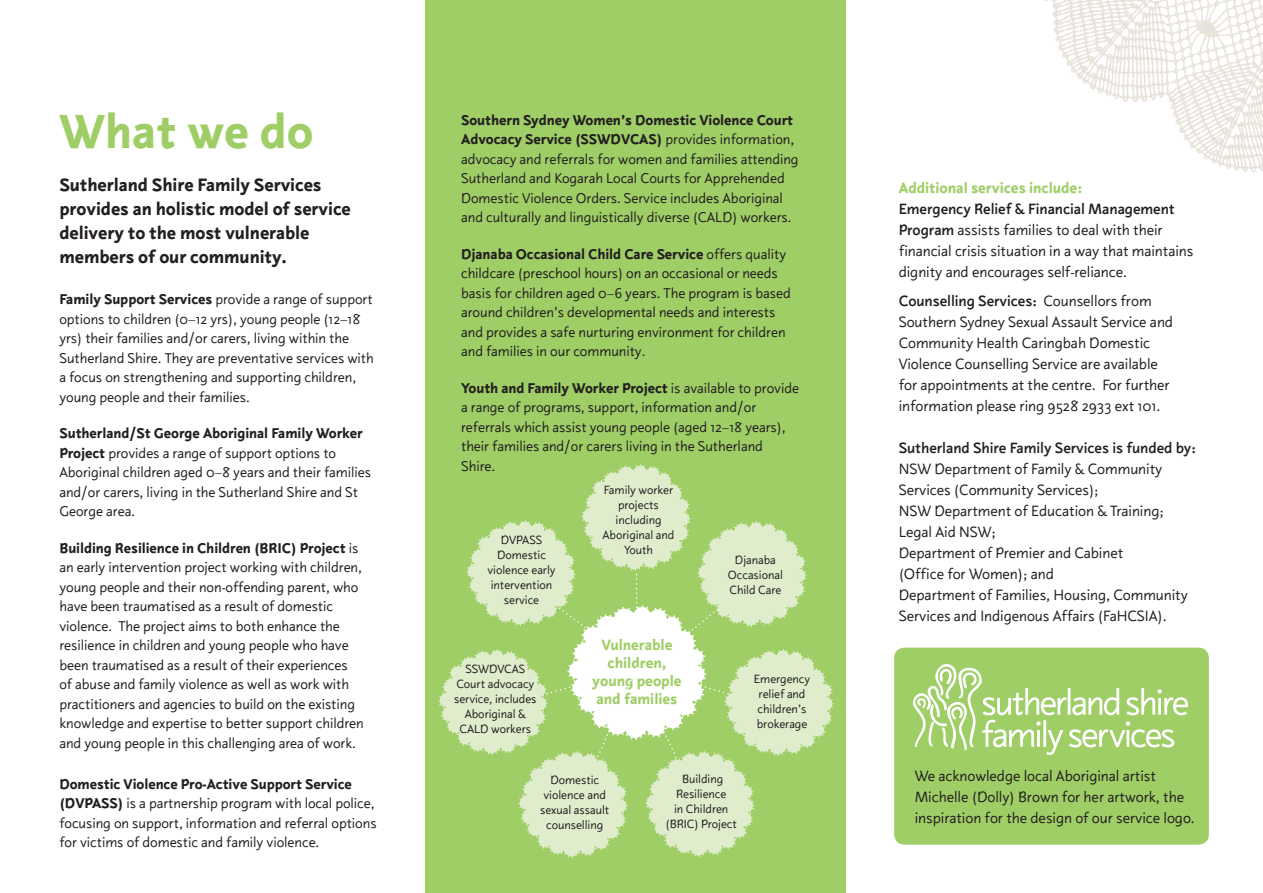
<style>
.page{position:relative;width:1263px;height:893px;background:#fff}
.page>*{position:absolute;margin:0;border:0;box-sizing:border-box;transform-origin:0 0}
.t1{font:700 48px "Lux Sans";color:#9fce66}
.body{font:700 18px/24px "Lux Sans";letter-spacing:-.005em;color:#231f20}
.body-2{font:15px/21px "Lux Sans";letter-spacing:-.005em;color:#231f20}
.body-3{font:700 15px/18px "Lux Sans";letter-spacing:-.005em;color:#9fce66;text-align:center}
.t2{font:14.25px/19.5px "Lux Sans";letter-spacing:-.005em;color:#231f20}
.body-4{font:12px/15px "Lux Sans";letter-spacing:-.005em;color:#231f20;text-align:center}
.s1{font-weight:700}
.s2{font-weight:700;color:#9fce66}
.s3{font-weight:500}
</style>
<div class="page">
<div style="left:425px;top:0;width:421px;height:893px;background:#9fce66"></div>
<div style="left:894px;top:648px;width:315px;height:197px;background:#9fce66;border-radius:10px"></div>
<img style="left:914px;top:664px;width:274px;height:91px">
<img style="left:1044px;top:0;width:219px;height:172px">
<svg style="left:551px;top:573px;width:228px;height:233px"></svg>
<img style="left:466px;top:520px;width:110px;height:106px">
<img style="left:439px;top:649px;width:109px;height:105px">
<img style="left:518px;top:752px;width:110px;height:105px">
<img style="left:645px;top:751px;width:109px;height:105px">
<img style="left:725px;top:650px;width:109px;height:105px">
<img style="left:697px;top:521px;width:110px;height:106px">
<img style="left:581px;top:465px;width:110px;height:105px">
<p class="t1" style="left:59px;top:103px;width:256px">What we do</p>
<p class="body" style="left:59px;top:173px;width:293px">Sutherland Shire Family Services provides an holistic model of service delivery to the most vulnerable members of our community.</p>
<p class="t2" style="left:59px;top:290px;width:316px"><span class="s1">Family Support Services</span> provide a range of support options to children (0–12 yrs), young people (12–18 yrs) their families and/or carers, living within the Sutherland Shire. They are preventative services with a focus on strengthening and supporting children, young people and their families.</p>
<p class="t2" style="left:59px;top:424px;width:313px"><span class="s1">Sutherland/St George Aboriginal Family Worker Project</span> provides a range of support options to Aboriginal children aged 0–8 years and their families and/or carers, living in the Sutherland Shire and St George area.</p>
<p class="t2" style="left:59px;top:538px;width:306px"><span class="s1">Building Resilience in Children (BRIC) Project</span> is an early intervention project working with children, young people and their non-offending parent, who have been traumatised as a result of domestic violence. The project aims to both enhance the resilience in children and young people who have been traumatised as a result of their experiences of abuse and family violence as well as work with practitioners and agencies to build on the existing knowledge and expertise to better support children and young people in this challenging area of work.</p>
<p class="t2" style="left:59px;top:774px;width:319px"><span class="s1">Domestic Violence Pro-Active Support Service (DVPASS)</span> is a partnership program with local police, focusing on support, information and referral options for victims of domestic and family violence.</p>
<p class="t2" style="left:461px;top:110px;width:339px"><span class="s1">Southern Sydney Women’s Domestic Violence Court Advocacy Service (SSWDVCAS)</span> provides information, advocacy and referrals for women and families attending Sutherland and Kogarah Local Courts for Apprehended Domestic Violence Orders. Service includes Aboriginal and culturally and linguistically diverse (CALD) workers.</p>
<p class="t2" style="left:461px;top:244px;width:331px"><span class="s1">Djanaba Occasional Child Care Service</span> offers quality childcare (preschool hours) on an occasional or needs basis for children aged 0–6 years. The program is based around children’s developmental needs and interests and provides a safe nurturing environment for children and families in our community.</p>
<p class="t2" style="left:461px;top:378px;width:340px"><span class="s1">Youth and Family Worker Project</span> is available to provide a range of programs, support, information and/or referrals which assist young people (aged 12–18 years), their families and/or carers living in the Sutherland Shire.</p>
<p class="body-4" style="left:487px;top:533px;width:70px">DVPASS<br>Domestic violence early intervention service</p>
<p class="body-4" style="left:454px;top:661px;width:84px">SSWDVCAS<br>Court advocacy service, includes<br>Aboriginal &amp;<br>CALD workers</p>
<p class="body-4" style="left:602px;top:483px;width:73px">Family worker projects including<br>Aboriginal and<br>Youth</p>
<p class="body-3" style="left:592px;top:636px;width:91px">Vulnerable children, young people and families</p>
<p class="body-4" style="left:728px;top:552px;width:56px">Djanaba<br>Occasional<br>Child Care</p>
<p class="body-4" style="left:754px;top:672px;width:58px;text-align:left">Emergency relief and children’s brokerage</p>
<p class="body-4" style="left:540px;top:773px;width:71px">Domestic violence and sexual assault counselling</p>
<p class="body-4" style="left:665px;top:771px;width:73px">Building<br>Resilience<br>in Children (BRIC) Project</p>
<p class="body-2" style="left:899px;top:177px;width:296px"><span class="s2">Additional services include:<br></span><span class="s3">Emergency Relief &amp; Financial Management Program</span> assists families to deal with their financial crisis situation in a way that maintains dignity and encourages self-reliance.</p>
<p class="body-2" style="left:899px;top:291px;width:276px"><span class="s3">Counselling Services:</span> Counsellors from Southern Sydney Sexual Assault Service and Community Health Caringbah Domestic Violence Counselling Service are available for appointments at the centre. For further information please ring 9528 2933 ext 101.</p>
<p class="body-2" style="left:899px;top:438px;width:299px"><span class="s3">Sutherland Shire Family Services is funded by:<br></span>NSW Department of Family &amp; Community<br>Services (Community Services);</p>
<p class="body-2" style="left:899px;top:501px;width:267px">NSW Department of Education &amp; Training;</p>
<p class="body-2" style="left:899px;top:522px;width:99px">Legal Aid NSW;</p>
<p class="body-2" style="left:899px;top:543px;width:226px">Department of Premier and Cabinet (Office for Women); and</p>
<p class="body-2" style="left:899px;top:585px;width:291px">Department of Families, Housing, Community<br>Services and Indigenous Affairs (FaHCSIA).</p>
<p class="body-2" style="left:915px;top:765px;width:282px">We acknowledge local Aboriginal artist<br>Michelle (Dolly) Brown for her artwork, the inspiration for the design of our service logo.</p>
</div>
